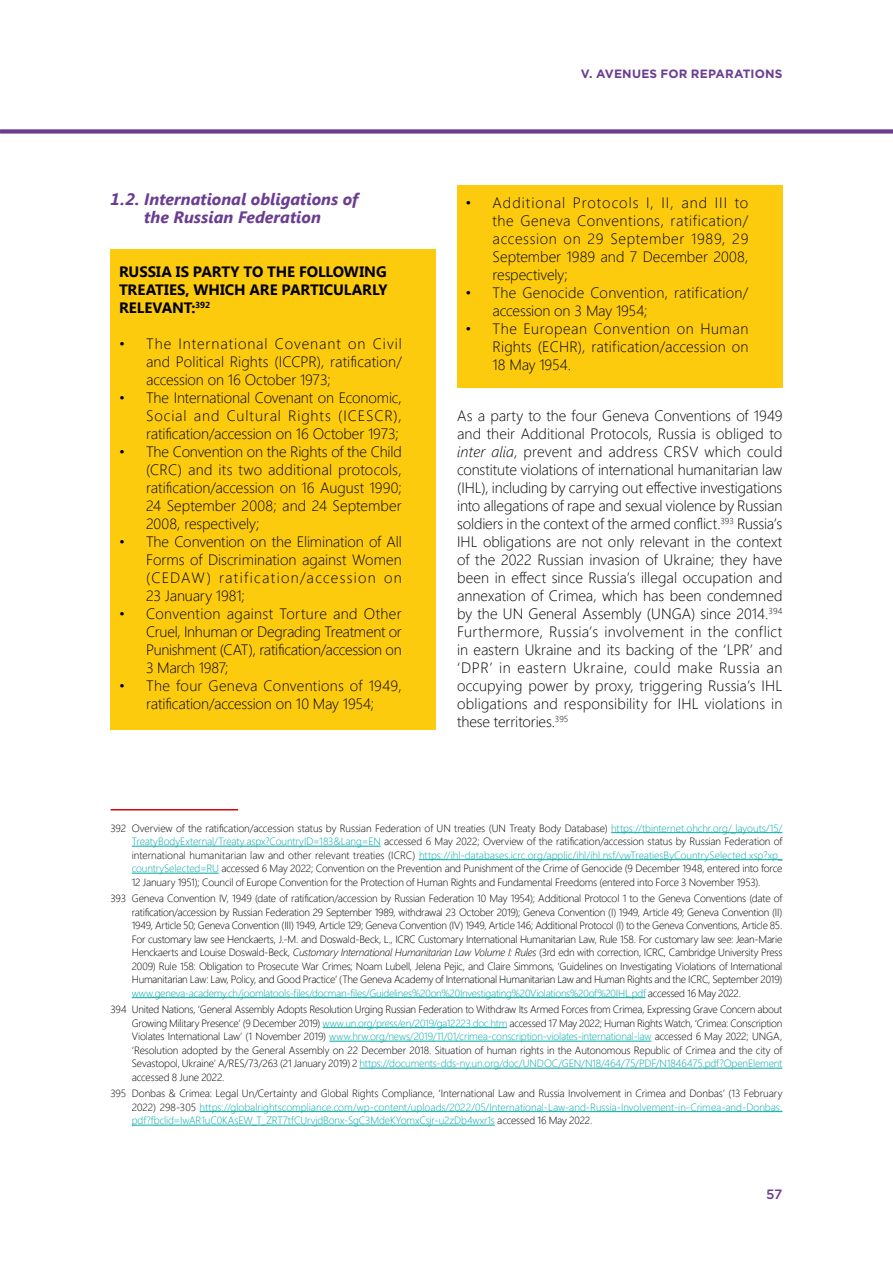
<style>
.page{position:relative;width:893px;height:1263px;background:#fff}
.page>*{position:absolute;margin:0;border:0;box-sizing:border-box;transform-origin:0 0}
.Heading_3{font:italic 700 16.5px/18px "Segoe UI";color:#6b3d92;text-align:center}
.Body{font:300 15px/18px "Segoe UI";letter-spacing:.005em;color:#000;text-align:justify}
.Boxed_2_Heading{font:700 15px/18px "Segoe UI";letter-spacing:-.005em;color:#000;text-align:justify}
.t1{font:500 13.5px "Gotham";color:#6b3d92}
.Body-2{font:700 12px "Gotham";letter-spacing:.015em;color:#6b3d92}
.Footnote_text{font:300 10.5px/13.5px "Segoe UI";letter-spacing:-.02em;color:#000;text-align:justify}
.Footnote_text-2{font:300 10.5px/13.5px "Segoe UI";letter-spacing:-.015em;color:#00a8a8;text-align:justify}
.s1{font-style:italic}
.s2{color:#00a8a8}
.s3{color:#000}
</style>
<div class="page">
<svg style="left:0;top:129px;width:893px;height:5px;background:#8059a2"></svg>
<div style="left:111px;top:249px;width:325px;height:84px;background:#fdcb0e"></div>
<div style="left:111px;top:321px;width:325px;height:84px;background:#fdcb0e"></div>
<div style="left:111px;top:375px;width:325px;height:84px;background:#fdcb0e"></div>
<div style="left:111px;top:429px;width:325px;height:120px;background:#fdcb0e"></div>
<div style="left:111px;top:519px;width:325px;height:102px;background:#fdcb0e"></div>
<div style="left:111px;top:591px;width:325px;height:102px;background:#fdcb0e"></div>
<div style="left:111px;top:663px;width:325px;height:66px;background:#fdcb0e"></div>
<hr style="left:111px;top:809px;width:127px;height:1px;background:#d80209">
<hr style="left:611px;top:832px;width:171px;height:1px;background:#00a8a8">
<hr style="left:132px;top:846px;width:249px;height:1px;background:#00a8a8">
<hr style="left:419px;top:859px;width:363px;height:1px;background:#00a8a8">
<hr style="left:132px;top:873px;width:87px;height:1px;background:#00a8a8">
<hr style="left:132px;top:997px;width:513px;height:1px;background:#00a8a8">
<hr style="left:323px;top:1027px;width:184px;height:1px;background:#00a8a8">
<hr style="left:329px;top:1041px;width:322px;height:1px;background:#00a8a8">
<hr style="left:359px;top:1068px;width:423px;height:1px;background:#00a8a8">
<hr style="left:200px;top:1111px;width:582px;height:1px;background:#00a8a8">
<hr style="left:132px;top:1125px;width:363px;height:1px;background:#00a8a8">
<div style="left:457px;top:186px;width:325px;height:111px;background:#fdcb0e"></div>
<div style="left:457px;top:267px;width:325px;height:66px;background:#fdcb0e"></div>
<div style="left:457px;top:303px;width:325px;height:84px;background:#fdcb0e"></div>
<p class="Heading_3" style="left:111px;top:189px;width:249px">1.2. International obligations of the Russian Federation</p>
<p class="Boxed_2_Heading" style="left:119px;top:262px;width:270px">RUSSIA IS PARTY TO THE FOLLOWING TREATIES, WHICH ARE PARTICULARLY RELEVANT:<sup>392</sup></p>
<p class="Body" style="left:146px;top:334px;width:257px;text-indent:-27px">• The International Covenant on Civil and Political Rights (ICCPR), ratification/ accession on 16 October 1973;</p>
<p class="Body" style="left:146px;top:388px;width:257px;text-indent:-27px">• The International Covenant on Economic, Social and Cultural Rights (ICESCR), ratification/accession on 16 October 1973;</p>
<p class="Body" style="left:146px;top:442px;width:257px;text-indent:-27px">• The Convention on the Rights of the Child (CRC) and its two additional protocols, ratification/accession on 16 August 1990; 24 September 2008; and 24 September 2008, respectively;</p>
<p class="Body" style="left:146px;top:532px;width:257px;text-indent:-27px">• The Convention on the Elimination of All Forms of Discrimination against Women (CEDAW) ratification/accession on 23 January 1981;</p>
<p class="Body" style="left:146px;top:604px;width:257px;text-indent:-27px">• Convention against Torture and Other Cruel, Inhuman or Degrading Treatment or Punishment (CAT), ratification/accession on 3 March 1987;</p>
<p class="Body" style="left:119px;top:676px;width:284px;text-align:center">• The four Geneva Conventions of 1949, ratification/accession on 10 May 1954;</p>
<p class="Body-2" style="left:581px;top:65px;width:203px">V. AVENUES FOR REPARATIONS</p>
<p class="Body" style="left:493px;top:193px;width:257px;text-indent:-27px">• Additional Protocols I, II, and III to the Geneva Conventions, ratification/ accession on 29 September 1989, 29<br>September 1989 and 7 December 2008, respectively;</p>
<p class="Body" style="left:493px;top:283px;width:257px;text-indent:-27px">• The Genocide Convention, ratification/ accession on 3 May 1954;</p>
<p class="Body" style="left:493px;top:319px;width:257px;text-indent:-27px">• The European Convention on Human Rights (ECHR), ratification/accession on 18 May 1954.</p>
<p class="Body" style="left:457px;top:406px;width:327px">As a party to the four Geneva Conventions of 1949 and their Additional Protocols, Russia is obliged to <span class="s1">inter alia</span>, prevent and address CRSV which could constitute violations of international humanitarian law (IHL), including by carrying out effective investigations into allegations of rape and sexual violence by Russian soldiers in the context of the armed conflict.<sup>393</sup> Russia’s IHL obligations are not only relevant in the context of the 2022 Russian invasion of Ukraine; they have been in effect since Russia’s illegal occupation and annexation of Crimea, which has been condemned by the UN General Assembly (UNGA) since 2014.<sup>394<br></sup>Furthermore, Russia’s involvement in the conflict in eastern Ukraine and its backing of the ‘LPR’ and ‘DPR’ in eastern Ukraine, could make Russia an occupying power by proxy, triggering Russia’s IHL obligations and responsibility for IHL violations in these territories.<sup>395</sup></p>
<p class="Footnote_text" style="left:132px;top:821px;width:652px;text-indent:-21px">392 Overview of the ratification/accession status by Russian Federation of UN treaties (UN Treaty Body Database) <span class="s2">https://tbinternet.ohchr.org/_layouts/15/ TreatyBodyExternal/Treaty.aspx?CountryID=183&amp;Lang=EN</span> accessed 6 May 2022; Overview of the ratification/accession status by Russian Federation of international humanitarian law and other relevant treaties (ICRC) <span class="s2">https://ihl-databases.icrc.org/applic/ihl/ihl.nsf/vwTreatiesByCountrySelected.xsp?xp_ countrySelected=RU</span> accessed 6 May 2022; Convention on the Prevention and Punishment of the Crime of Genocide (9 December 1948, entered into force 12 January 1951); Council of Europe Convention for the Protection of Human Rights and Fundamental Freedoms (entered into Force 3 November 1953).</p>
<p class="Footnote_text" style="left:132px;top:891px;width:652px;text-indent:-21px">393 Geneva Convention IV, 1949 (date of ratification/accession by Russian Federation 10 May 1954); Additional Protocol 1 to the Geneva Conventions (date of ratification/accession by Russian Federation 29 September 1989, withdrawal 23 October 2019); Geneva Convention (I) 1949, Article 49; Geneva Convention (II)<br>1949, Article 50; Geneva Convention (III) 1949, Article 129; Geneva Convention (IV) 1949, Article 146; Additional Protocol (I) to the Geneva Conventions, Article 85.<br>For customary law see Henckaerts, J.-M. and Doswald-Beck, L., ICRC Customary International Humanitarian Law, Rule 158. For customary law see: Jean-Marie Henckaerts and Louise Doswald-Beck, <span class="s1">Customary International Humanitarian Law Volume I: Rules</span> (3rd edn with correction, ICRC, Cambridge University Press 2009) Rule 158: Obligation to Prosecute War Crimes; Noam Lubell, Jelena Pejic, and Claire Simmons, ‘Guidelines on Investigating Violations of International Humanitarian Law: Law, Policy, and Good Practice’ (The Geneva Academy of International Humanitarian Law and Human Rights and the ICRC, September 2019) <span class="s2">www.geneva-academy.ch/joomlatools-files/docman-files/Guidelines%20on%20Investigating%20Violations%20of%20IHL.pdf</span> accessed 16 May 2022.</p>
<p class="Footnote_text" style="left:132px;top:1002px;width:652px;text-indent:-21px">394 United Nations, ‘General Assembly Adopts Resolution Urging Russian Federation to Withdraw Its Armed Forces from Crimea, Expressing Grave Concern about Growing Military Presence’ (9 December 2019) <span class="s2">www.un.org/press/en/2019/ga12223.doc.htm</span> accessed 17 May 2022; Human Rights Watch, ‘Crimea: Conscription Violates International Law’ (1 November 2019) <span class="s2">www.hrw.org/news/2019/11/01/crimea-conscription-violates-international-law</span> accessed 6 May 2022; UNGA, ‘Resolution adopted by the General Assembly on 22 December 2018. Situation of human rights in the Autonomous Republic of Crimea and the city of Sevastopol, Ukraine’ A/RES/73/263 (21 January 2019) 2 <span class="s2">https://documents-dds-ny.un.org/doc/UNDOC/GEN/N18/464/75/PDF/N1846475.pdf?OpenElement </span>accessed 8 June 2022.</p>
<p class="Footnote_text-2" style="left:132px;top:1086px;width:652px;text-indent:-21px"><span class="s3">395 Donbas &amp; Crimea: Legal Un/Certainty and Global Rights Compliance, ‘International Law and Russia Involvement in Crimea and Donbas’ (13 February 2022) 298-305</span> https://globalrightscompliance.com/wp-content/uploads/2022/05/International-Law-and-Russia-Involvement-in-Crimea-and-Donbas. pdf?fbclid=IwAR1uC0KAsEW_T_ZRT7tfCUrvjdBonx-SgC3MdeKYomxCsjr-u2zDb4wxr1s <span class="s3">accessed 16 May 2022.</span></p>
<p class="t1" style="left:766px;top:1185px;width:18px">57</p>
</div>
